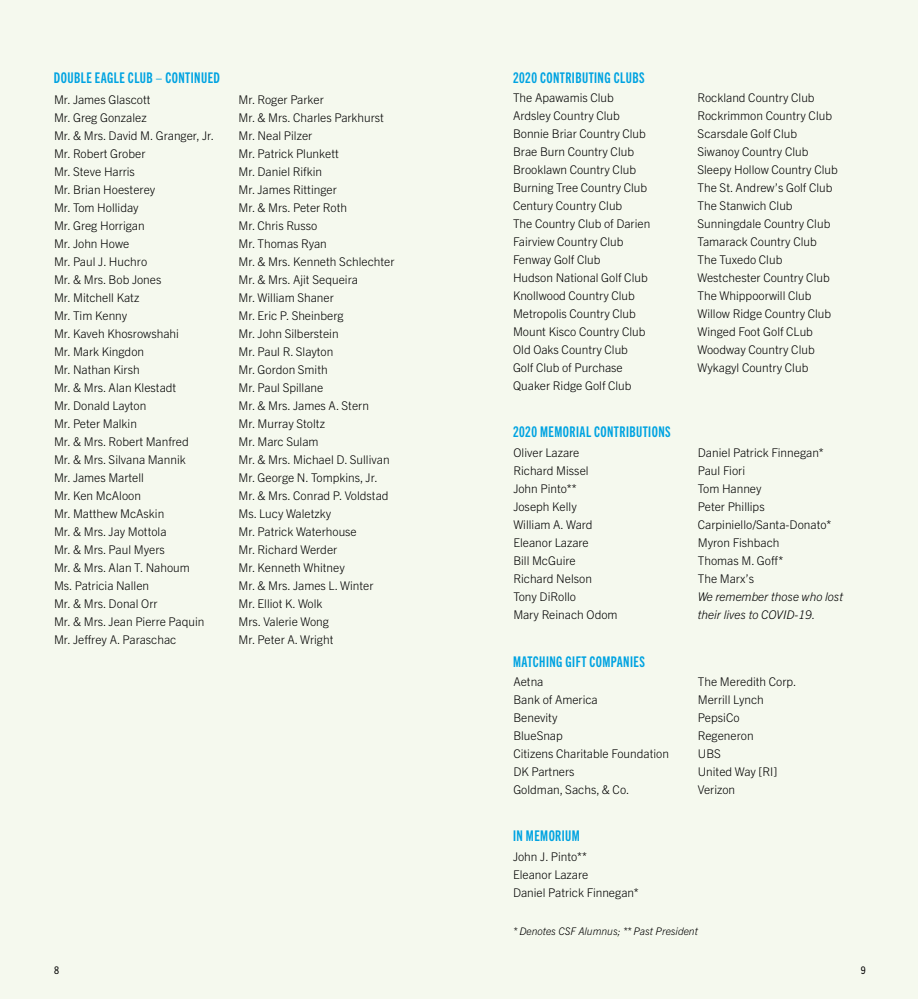
<style>
.page{position:relative;width:918px;height:999px;background:#f5f9ee}
.page>*{position:absolute;margin:0;border:0;box-sizing:border-box;transform-origin:0 0}
.t1{font:14.85px "Trade Gothic Next LT Pro Bd Cm";letter-spacing:.03em;color:#00a3e1}
.t2{font:300 12px/18px "Trade Gothic Next LT Pro";color:#000}
.t3{font:italic 300 12px/18px "Trade Gothic Next LT Pro";color:#000}
.t4{font:italic 300 10.5px "Trade Gothic Next LT Pro";color:#000}
.t5{font:condensed 10.5px "Trade Gothic Next LT Pro";color:#000}
</style>
<div class="page">
<p class="t1" style="left:54px;top:68px;width:167px">DOUBLE EAGLE CLUB – CONTINUED</p>
<p class="t1" style="left:513px;top:68px;width:133px">2020 CONTRIBUTING CLUBS</p>
<p class="t2" style="left:54px;top:90px;width:162px">Mr. James Glascott<br>Mr. Greg Gonzalez<br>Mr. &amp; Mrs. David M. Granger, Jr.<br>Mr. Robert Grober<br>Mr. Steve Harris<br>Mr. Brian Hoesterey<br>Mr. Tom Holliday<br>Mr. Greg Horrigan<br>Mr. John Howe<br>Mr. Paul J. Huchro<br>Mr. &amp; Mrs. Bob Jones<br>Mr. Mitchell Katz<br>Mr. Tim Kenny<br>Mr. Kaveh Khosrowshahi<br>Mr. Mark Kingdon<br>Mr. Nathan Kirsh<br>Mr. &amp; Mrs. Alan Klestadt<br>Mr. Donald Layton<br>Mr. Peter Malkin<br>Mr. &amp; Mrs. Robert Manfred<br>Mr. &amp; Mrs. Silvana Mannik<br>Mr. James Martell<br>Mr. Ken McAloon<br>Mr. Matthew McAskin<br>Mr. &amp; Mrs. Jay Mottola<br>Mr. &amp; Mrs. Paul Myers<br>Mr. &amp; Mrs. Alan T. Nahoum<br>Ms. Patricia Nallen<br>Mr. &amp; Mrs. Donal Orr<br>Mr. &amp; Mrs. Jean Pierre Paquin<br>Mr. Jeffrey A. Paraschac</p>
<p class="t2" style="left:238px;top:90px;width:158px">Mr. Roger Parker<br>Mr. &amp; Mrs. Charles Parkhurst<br>Mr. Neal Pilzer<br>Mr. Patrick Plunkett<br>Mr. Daniel Rifkin<br>Mr. James Rittinger<br>Mr. &amp; Mrs. Peter Roth<br>Mr. Chris Russo<br>Mr. Thomas Ryan<br>Mr. &amp; Mrs. Kenneth Schlechter<br>Mr. &amp; Mrs. Ajit Sequeira<br>Mr. William Shaner<br>Mr. Eric P. Sheinberg<br>Mr. John Silberstein<br>Mr. Paul R. Slayton<br>Mr. Gordon Smith<br>Mr. Paul Spillane<br>Mr. &amp; Mrs. James A. Stern<br>Mr. Murray Stoltz<br>Mr. Marc Sulam<br>Mr. &amp; Mrs. Michael D. Sullivan<br>Mr. George N. Tompkins, Jr.<br>Mr. &amp; Mrs. Conrad P. Voldstad<br>Ms. Lucy Waletzky<br>Mr. Patrick Waterhouse<br>Mr. Richard Werder<br>Mr. Kenneth Whitney<br>Mr. &amp; Mrs. James L. Winter<br>Mr. Elliot K. Wolk<br>Mrs. Valerie Wong<br>Mr. Peter A. Wright</p>
<p class="t2" style="left:513px;top:88px;width:139px">The Apawamis Club<br>Ardsley Country Club<br>Bonnie Briar Country Club<br>Brae Burn Country Club<br>Brooklawn Country Club<br>Burning Tree Country Club<br>Century Country Club<br>The Country Club of Darien<br>Fairview Country Club<br>Fenway Golf Club<br>Hudson National Golf Club<br>Knollwood Country Club<br>Metropolis Country Club<br>Mount Kisco Country Club<br>Old Oaks Country Club<br>Golf Club of Purchase<br>Quaker Ridge Golf Club</p>
<p class="t2" style="left:698px;top:88px;width:142px">Rockland Country Club<br>Rockrimmon Country Club<br>Scarsdale Golf Club<br>Siwanoy Country Club<br>Sleepy Hollow Country Club<br>The St. Andrew’s Golf Club<br>The Stanwich Club<br>Sunningdale Country Club<br>Tamarack Country Club<br>The Tuxedo Club<br>Westchester Country Club<br>The Whippoorwill Club<br>Willow Ridge Country Club<br>Winged Foot Golf CLub<br>Woodway Country Club<br>Wykagyl Country Club</p>
<p class="t1" style="left:513px;top:422px;width:159px">2020 MEMORIAL CONTRIBUTIONS</p>
<p class="t2" style="left:513px;top:443px;width:106px">Oliver Lazare<br>Richard Missel<br>John Pinto**<br>Joseph Kelly<br>William A. Ward<br>Eleanor Lazare<br>Bill McGuire<br>Richard Nelson<br>Tony DiRollo<br>Mary Reinach Odom</p>
<p class="t2" style="left:698px;top:443px;width:135px">Daniel Patrick Finnegan*<br>Paul Fiori<br>Tom Hanney<br>Peter Phillips<br>Carpiniello/Santa-Donato*<br>Myron Fishbach<br>Thomas M. Goff*<br>The Marx’s</p>
<p class="t3" style="left:698px;top:587px;width:147px">We remember those who lost their lives to COVID-19.</p>
<p class="t1" style="left:513px;top:651px;width:133px">MATCHING GIFT COMPANIES</p>
<p class="t2" style="left:513px;top:672px;width:157px">Aetna<br>Bank of America<br>Benevity<br>BlueSnap<br>Citizens Charitable Foundation<br>DK Partners<br>Goldman, Sachs, &amp; Co.</p>
<p class="t2" style="left:698px;top:672px;width:100px">The Meredith Corp.<br>Merrill Lynch<br>PepsiCo<br>Regeneron<br>UBS<br>United Way [RI]<br>Verizon</p>
<p class="t1" style="left:513px;top:826px;width:68px">IN MEMORIUM</p>
<p class="t2" style="left:513px;top:847px;width:127px">John J. Pinto**<br>Eleanor Lazare<br>Daniel Patrick Finnegan*</p>
<p class="t4" style="left:513px;top:924px;width:186px">* Denotes CSF Alumnus; ** Past President</p>
<p class="t5" style="left:54px;top:963px;width:6px">8</p>
<p class="t5" style="left:861px;top:963px;width:6px">9</p>
</div>
